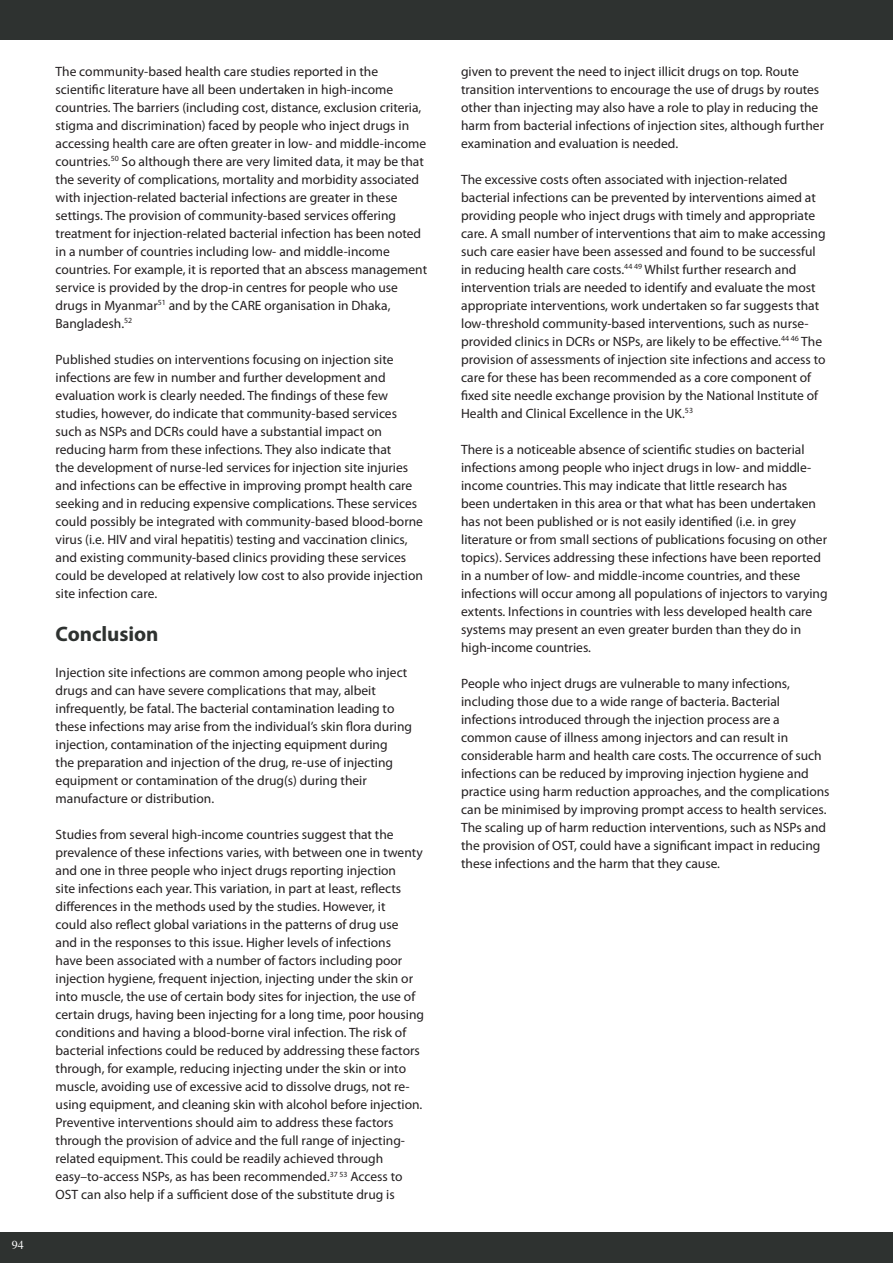
<style>
.page{position:relative;width:893px;height:1263px;background:#fff}
.page>*{position:absolute;margin:0;border:0;box-sizing:border-box;transform-origin:0 0}
.t1{font:700 21px "Myriad Pro";color:#2e3230}
.t2{font:13.5px/18px "Myriad Pro";color:#231f20}
.t3{font:12px "Times";color:#fff}
</style>
<div class="page">
<div style="left:0;top:1233px;width:893px;height:30px;background:#2e3230"></div>
<div style="left:0;top:0;width:893px;height:39px;background:#2e3230"></div>
<p class="t3" style="left:12px;top:1234px;width:14px">94</p>
<p class="t2" style="left:56px;top:62px;width:373px">The community-based health care studies reported in the scientific literature have all been undertaken in high-income countries. The barriers (including cost, distance, exclusion criteria, stigma and discrimination) faced by people who inject drugs in accessing health care are often greater in low- and middle-income countries.<sup>50</sup> So although there are very limited data, it may be that the severity of complications, mortality and morbidity associated with injection-related bacterial infections are greater in these settings. The provision of community-based services offering treatment for injection-related bacterial infection has been noted in a number of countries including low- and middle-income countries. For example, it is reported that an abscess management service is provided by the drop-in centres for people who use drugs in Myanmar<sup>51</sup> and by the CARE organisation in Dhaka, Bangladesh.<sup>52</sup></p>
<p class="t2" style="left:56px;top:350px;width:369px">Published studies on interventions focusing on injection site infections are few in number and further development and evaluation work is clearly needed. The findings of these few studies, however, do indicate that community-based services such as NSPs and DCRs could have a substantial impact on reducing harm from these infections. They also indicate that<br>the development of nurse-led services for injection site injuries and infections can be effective in improving prompt health care seeking and in reducing expensive complications. These services could possibly be integrated with community-based blood-borne virus (i.e. HIV and viral hepatitis) testing and vaccination clinics, and existing community-based clinics providing these services could be developed at relatively low cost to also provide injection site infection care.</p>
<h1 class="t1" style="left:56px;top:622px;width:105px">Conclusion</h1>
<p class="t2" style="left:56px;top:664px;width:358px">Injection site infections are common among people who inject drugs and can have severe complications that may, albeit infrequently, be fatal. The bacterial contamination leading to these infections may arise from the individual’s skin flora during injection, contamination of the injecting equipment during<br>the preparation and injection of the drug, re-use of injecting equipment or contamination of the drug(s) during their manufacture or distribution.</p>
<p class="t2" style="left:56px;top:826px;width:370px">Studies from several high-income countries suggest that the prevalence of these infections varies, with between one in twenty and one in three people who inject drugs reporting injection<br>site infections each year. This variation, in part at least, reflects differences in the methods used by the studies. However, it<br>could also reflect global variations in the patterns of drug use<br>and in the responses to this issue. Higher levels of infections<br>have been associated with a number of factors including poor injection hygiene, frequent injection, injecting under the skin or into muscle, the use of certain body sites for injection, the use of certain drugs, having been injecting for a long time, poor housing conditions and having a blood-borne viral infection. The risk of bacterial infections could be reduced by addressing these factors through, for example, reducing injecting under the skin or into muscle, avoiding use of excessive acid to dissolve drugs, not re&shy;using equipment, and cleaning skin with alcohol before injection.<br>Preventive interventions should aim to address these factors through the provision of advice and the full range of injecting&shy;related equipment. This could be readily achieved through easy–to-access NSPs, as has been recommended.<sup>37</sup> <sup>53</sup> Access to OST can also help if a sufficient dose of the substitute drug is</p>
<p class="t2" style="left:461px;top:62px;width:364px">given to prevent the need to inject illicit drugs on top. Route transition interventions to encourage the use of drugs by routes other than injecting may also have a role to play in reducing the harm from bacterial infections of injection sites, although further examination and evaluation is needed.</p>
<p class="t2" style="left:461px;top:170px;width:366px">The excessive costs often associated with injection-related bacterial infections can be prevented by interventions aimed at providing people who inject drugs with timely and appropriate care. A small number of interventions that aim to make accessing such care easier have been assessed and found to be successful in reducing health care costs.<sup>44</sup> <sup>49</sup> Whilst further research and intervention trials are needed to identify and evaluate the most appropriate interventions, work undertaken so far suggests that low-threshold community-based interventions, such as nurse&shy;provided clinics in DCRs or NSPs, are likely to be effective.<sup>44</sup> <sup>46</sup> The provision of assessments of injection site infections and access to care for these has been recommended as a core component of fixed site needle exchange provision by the National Institute of Health and Clinical Excellence in the UK.<sup>53</sup></p>
<p class="t2" style="left:461px;top:440px;width:368px">There is a noticeable absence of scientific studies on bacterial infections among people who inject drugs in low- and middle&shy;income countries. This may indicate that little research has<br>been undertaken in this area or that what has been undertaken has not been published or is not easily identified (i.e. in grey literature or from small sections of publications focusing on other topics). Services addressing these infections have been reported in a number of low- and middle-income countries, and these infections will occur among all populations of injectors to varying extents. Infections in countries with less developed health care systems may present an even greater burden than they do in high-income countries.</p>
<p class="t2" style="left:461px;top:674px;width:370px">People who inject drugs are vulnerable to many infections, including those due to a wide range of bacteria. Bacterial infections introduced through the injection process are a common cause of illness among injectors and can result in considerable harm and health care costs. The occurrence of such infections can be reduced by improving injection hygiene and practice using harm reduction approaches, and the complications can be minimised by improving prompt access to health services.<br>The scaling up of harm reduction interventions, such as NSPs and the provision of OST, could have a significant impact in reducing these infections and the harm that they cause.</p>
</div>
